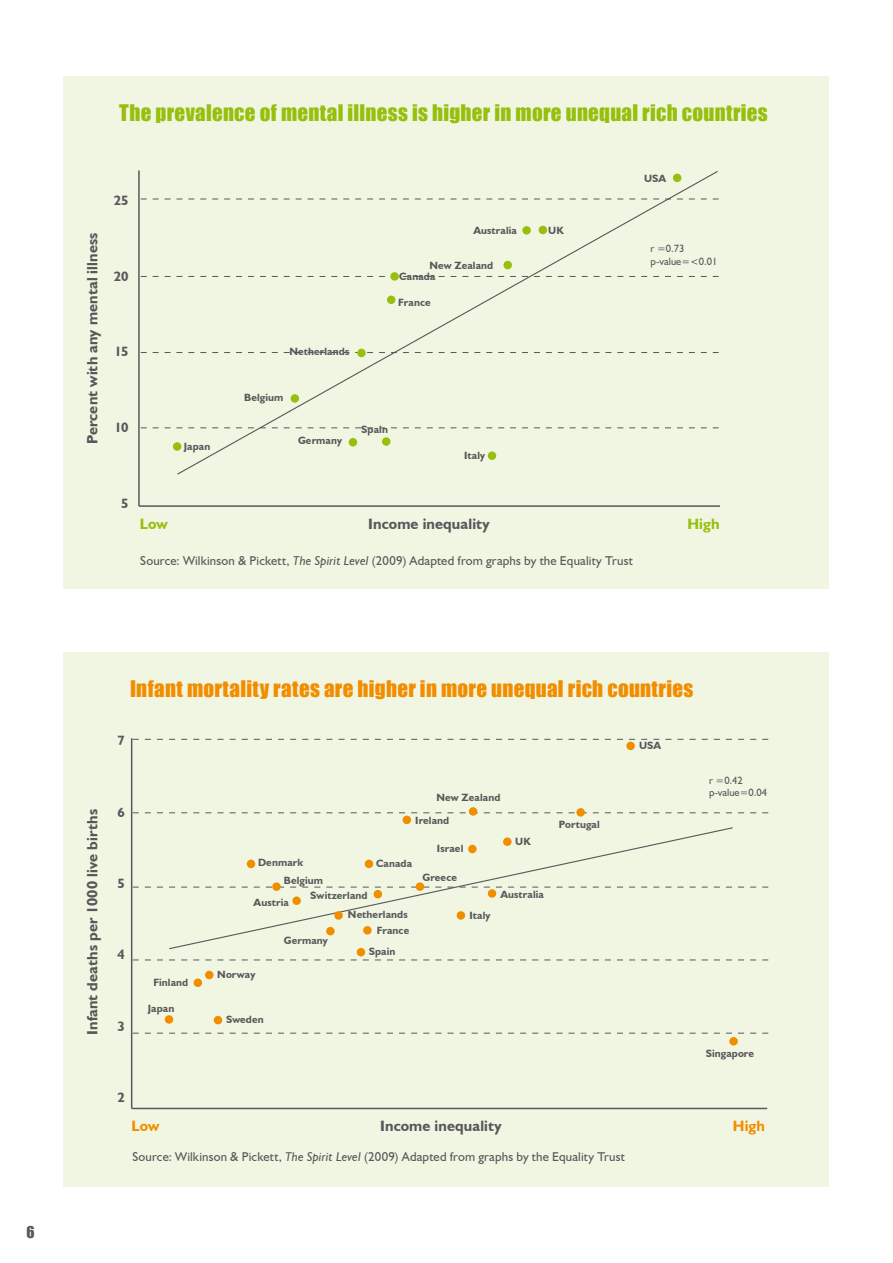
<style>
.page{position:relative;width:893px;height:1263px;background:#fff}
.page>*{position:absolute;margin:0;border:0;box-sizing:border-box;transform-origin:0 0}
.t1{font:21px "Impact";letter-spacing:.01em;color:#97bf0d}
.t2{font:21px "Impact";letter-spacing:.01em;color:#f18e00}
.t3{font:700 15px "Humanist 521 BT";letter-spacing:.01em;color:#58585a}
.t4{font:700 15px "Humanist 521 BT";letter-spacing:.005em;color:#f18e00}
.t5{font:700 15px "Humanist 521 BT";letter-spacing:.005em;color:#97bf0d}
.t6{font:15px "Impact";color:#58585a}
.t7{font:700 13.5px "Humanist 521 BT";letter-spacing:-.01em;color:#58585a}
.t8{font:12.75px "Humanist 521 BT";letter-spacing:.015em;color:#58585a}
.t9{font:700 10.5px "Humanist 521 BT";letter-spacing:.01em;color:#58585a}
.t10{font:10.5px/12.6px "Humanist 521 BT";color:#58585a}
.s1{font-style:italic}
</style>
<div class="page">
<div style="left:64px;top:652px;width:765px;height:534px;background:#f1f6e3"></div>
<div style="left:64px;top:77px;width:765px;height:512px;background:#f1f6e3"></div>
<svg style="left:169px;top:827px;width:564px;height:123px"></svg>
<svg style="left:133px;top:960px;width:635px;height:1px"></svg>
<svg style="left:133px;top:1033px;width:635px;height:1px"></svg>
<svg style="left:133px;top:812px;width:635px;height:1px"></svg>
<svg style="left:133px;top:739px;width:635px;height:1px"></svg>
<svg style="left:133px;top:887px;width:635px;height:1px"></svg>
<svg style="left:141px;top:352px;width:30px;height:1px"></svg>
<svg style="left:141px;top:428px;width:30px;height:1px"></svg>
<svg style="left:141px;top:199px;width:30px;height:1px"></svg>
<svg style="left:141px;top:276px;width:30px;height:1px"></svg>
<div style="left:214px;top:1016px;width:8px;height:8px;background:#f18e00;border-radius:50%"></div>
<div style="left:165px;top:1015px;width:8px;height:9px;background:#f18e00;border-radius:50%"></div>
<div style="left:194px;top:978px;width:8px;height:9px;background:#f18e00;border-radius:50%"></div>
<div style="left:205px;top:971px;width:8px;height:8px;background:#f18e00;border-radius:50%"></div>
<div style="left:326px;top:927px;width:9px;height:8px;background:#f18e00;border-radius:50%"></div>
<div style="left:357px;top:948px;width:8px;height:8px;background:#f18e00;border-radius:50%"></div>
<div style="left:363px;top:926px;width:9px;height:8px;background:#f18e00;border-radius:50%"></div>
<div style="left:334px;top:911px;width:9px;height:9px;background:#f18e00;border-radius:50%"></div>
<div style="left:292px;top:896px;width:9px;height:9px;background:#f18e00;border-radius:50%"></div>
<div style="left:272px;top:882px;width:9px;height:9px;background:#f18e00;border-radius:50%"></div>
<div style="left:247px;top:860px;width:8px;height:8px;background:#f18e00;border-radius:50%"></div>
<div style="left:365px;top:860px;width:8px;height:8px;background:#f18e00;border-radius:50%"></div>
<div style="left:374px;top:890px;width:8px;height:8px;background:#f18e00;border-radius:50%"></div>
<div style="left:416px;top:882px;width:8px;height:9px;background:#f18e00;border-radius:50%"></div>
<div style="left:457px;top:911px;width:8px;height:9px;background:#f18e00;border-radius:50%"></div>
<div style="left:488px;top:889px;width:8px;height:9px;background:#f18e00;border-radius:50%"></div>
<div style="left:468px;top:845px;width:9px;height:8px;background:#f18e00;border-radius:50%"></div>
<div style="left:403px;top:816px;width:8px;height:8px;background:#f18e00;border-radius:50%"></div>
<div style="left:469px;top:807px;width:8px;height:9px;background:#f18e00;border-radius:50%"></div>
<div style="left:576px;top:808px;width:9px;height:9px;background:#f18e00;border-radius:50%"></div>
<div style="left:503px;top:837px;width:9px;height:9px;background:#f18e00;border-radius:50%"></div>
<div style="left:729px;top:1037px;width:9px;height:8px;background:#f18e00;border-radius:50%"></div>
<div style="left:626px;top:742px;width:9px;height:8px;background:#f18e00;border-radius:50%"></div>
<div style="left:173px;top:442px;width:8px;height:9px;background:#97bf0d;border-radius:50%"></div>
<hr style="left:131px;top:738px;width:1px;height:370px;background:#58585a">
<hr style="left:138px;top:170px;width:2px;height:336px;background:#58585a">
<hr style="left:132px;top:1108px;width:635px;height:1px;background:#58585a">
<hr style="left:139px;top:505px;width:581px;height:2px;background:#58585a">
<svg style="left:176px;top:171px;width:543px;height:304px"></svg>
<h2 class="t6" style="left:27px;top:1220px;width:10px">6</h2>
<h1 class="t1" style="left:119px;top:96px;width:650px">The prevalence of mental illness is higher in more unequal rich countries</h1>
<h2 class="t3" style="left:83px;top:444px;width:213px;rotate:-90deg">Percent with any mental illness</h2>
<p class="t7" style="left:114px;top:192px;width:16px">25</p>
<p class="t7" style="left:114px;top:268px;width:16px">20</p>
<p class="t7" style="left:114px;top:343px;width:16px">15</p>
<p class="t7" style="left:114px;top:419px;width:16px">10</p>
<p class="t9" style="left:184px;top:439px;width:28px">Japan</p>
<p class="t9" style="left:473px;top:224px;width:45px">Australia</p>
<p class="t9" style="left:429px;top:259px;width:65px">New Zealand</p>
<p class="t9" style="left:399px;top:270px;width:38px">Canada</p>
<p class="t9" style="left:398px;top:295px;width:34px">France</p>
<p class="t9" style="left:289px;top:345px;width:61px">Netherlands</p>
<p class="t9" style="left:244px;top:391px;width:41px">Belgium</p>
<p class="t9" style="left:298px;top:434px;width:46px">Germany</p>
<p class="t9" style="left:361px;top:423px;width:28px">Spain</p>
<p class="t9" style="left:464px;top:449px;width:23px">Italy</p>
<p class="t9" style="left:548px;top:224px;width:17px">UK</p>
<p class="t9" style="left:644px;top:172px;width:24px">USA</p>
<p class="t10" style="left:651px;top:242px;width:68px">r =0.73 p-value=&lt;0.01</p>
<p class="t7" style="left:121px;top:495px;width:9px">5</p>
<h2 class="t5" style="left:140px;top:515px;width:30px">Low</h2>
<h2 class="t3" style="left:368px;top:515px;width:123px">Income inequality</h2>
<h2 class="t5" style="left:687px;top:515px;width:34px">High</h2>
<p class="t8" style="left:140px;top:552px;width:494px">Source: Wilkinson &amp; Pickett, <span class="s1">The Spirit Level</span> (2009) Adapted from graphs by the Equality Trust</p>
<h2 class="t3" style="left:83px;top:1035px;width:227px;rotate:-90deg">Infant deaths per 1000 live births</h2>
<h1 class="t2" style="left:130px;top:672px;width:565px">Infant mortality rates are higher in more unequal rich countries</h1>
<p class="t7" style="left:117px;top:732px;width:9px">7</p>
<p class="t9" style="left:639px;top:739px;width:24px">USA</p>
<p class="t9" style="left:437px;top:791px;width:65px">New Zealand</p>
<p class="t10" style="left:709px;top:773px;width:60px">r =0.42 p-value=0.04</p>
<p class="t7" style="left:117px;top:804px;width:9px">6</p>
<p class="t9" style="left:415px;top:814px;width:36px">Ireland</p>
<p class="t9" style="left:559px;top:818px;width:43px">Portugal</p>
<p class="t9" style="left:437px;top:842px;width:28px">Israel</p>
<p class="t9" style="left:515px;top:835px;width:17px">UK</p>
<p class="t9" style="left:258px;top:856px;width:47px">Denmark</p>
<p class="t9" style="left:376px;top:857px;width:38px">Canada</p>
<p class="t7" style="left:117px;top:875px;width:9px">5</p>
<p class="t9" style="left:284px;top:874px;width:41px">Belgium</p>
<p class="t9" style="left:422px;top:871px;width:36px">Greece</p>
<p class="t9" style="left:254px;top:896px;width:37px">Austria</p>
<p class="t9" style="left:310px;top:889px;width:59px">Switzerland</p>
<p class="t9" style="left:500px;top:887px;width:45px">Australia</p>
<p class="t9" style="left:348px;top:908px;width:61px">Netherlands</p>
<p class="t9" style="left:469px;top:909px;width:23px">Italy</p>
<p class="t9" style="left:377px;top:924px;width:34px">France</p>
<p class="t9" style="left:284px;top:933px;width:46px">Germany</p>
<p class="t7" style="left:117px;top:946px;width:9px">4</p>
<p class="t9" style="left:369px;top:945px;width:28px">Spain</p>
<p class="t9" style="left:153px;top:976px;width:36px">Finland</p>
<p class="t9" style="left:217px;top:967px;width:40px">Norway</p>
<p class="t7" style="left:117px;top:1017px;width:9px">3</p>
<p class="t9" style="left:148px;top:1001px;width:28px">Japan</p>
<p class="t9" style="left:226px;top:1013px;width:39px">Sweden</p>
<p class="t9" style="left:706px;top:1047px;width:50px">Singapore</p>
<p class="t7" style="left:117px;top:1089px;width:9px">2</p>
<h2 class="t4" style="left:131px;top:1116px;width:30px">Low</h2>
<h2 class="t3" style="left:380px;top:1116px;width:123px">Income inequality</h2>
<h2 class="t4" style="left:733px;top:1116px;width:34px">High</h2>
<p class="t8" style="left:133px;top:1148px;width:494px">Source: Wilkinson &amp; Pickett, <span class="s1">The Spirit Level</span> (2009) Adapted from graphs by the Equality Trust</p>
</div>
